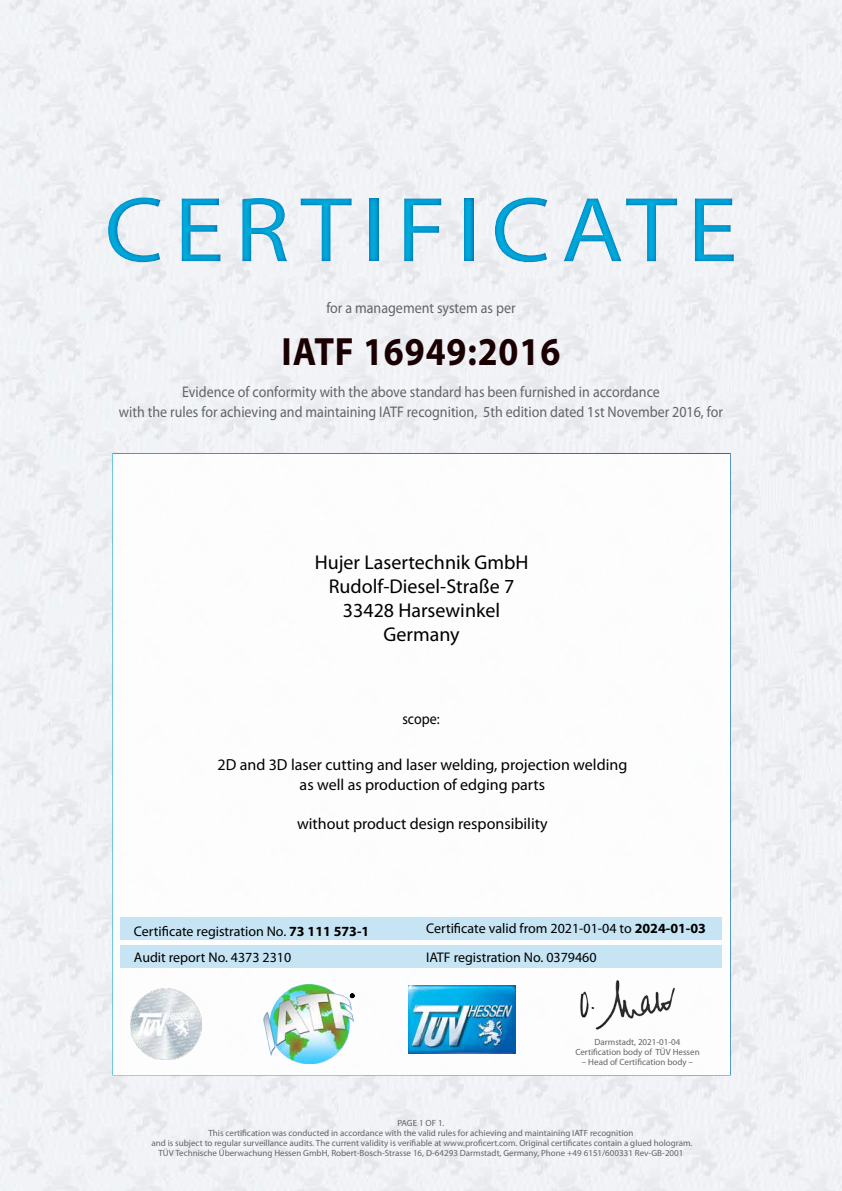
<style>
.page{position:relative;width:842px;height:1191px;background:#fff}
.page>*{position:absolute;margin:0;border:0;box-sizing:border-box;transform-origin:0 0}
.t1{font:93px "Myriad Pro";letter-spacing:.1em;color:#00addc;scale:1.1 1}
.t2{font:700 39.6px "Myriad Pro";letter-spacing:.025em;color:#1a0002;scale:.91 1}
.t3{font:20px/24px "Myriad Pro";color:#000;text-align:center}
.t4{font:16px/19.6px "Myriad Pro";color:#000;text-align:center}
.t5{font:15.4px/20px "Myriad Pro";color:#636466;text-align:center;scale:.91 1}
.t6{font:15.4px "Myriad Pro";color:#000;scale:.91 1}
.t7{font:14px/26px "Myriad Pro";color:#000}
.t8{font:9px/10px "Myriad Pro";color:#636466;text-align:center}
.s1{font-weight:700}
</style>
<div class="page">
<div style="left:112px;top:453px;width:619px;height:622px;background:#fff;border:2px solid #fff"></div>
<div style="left:120px;top:945px;width:602px;height:23px;background:#c0e2f3"></div>
<div style="left:121px;top:917px;width:601px;height:22px;background:#c0e2f3"></div>
<img style="left:580px;top:980px;width:95px;height:50px">
<img style="left:263px;top:984px;width:92px;height:79px">
<svg style="left:350px;top:993px;width:4px;height:4px"></svg>
<img style="left:409px;top:985px;width:106px;height:68px">
<div style="left:0;top:172px;width:842px;height:114px;background:#006bb6;opacity:.75"></div>
<img style="left:130px;top:988px;width:71px;height:71px">
<h1 class="t1" style="left:104px;top:173px;width:577px">CERTIFICATE</h1>
<h3 class="t5" style="left:326px;top:298px;width:209px">for a management system as per</h3>
<h2 class="t2" style="left:282px;top:326px;width:308px">IATF 16949:2016</h2>
<h3 class="t5" style="left:119px;top:381px;width:665px">Evidence of conformity with the above standard has been furnished in accordance<br>with the rules for achieving and maintaining IATF recognition, 5th edition dated 1st November 2016, for</h3>
<h3 class="t3" style="left:315px;top:550px;width:215px">Hujer Lasertechnik GmbH<br>Rudolf-Diesel-Straße 7<br>33428 Harsewinkel<br>Germany</h3>
<h3 class="t6" style="left:402px;top:709px;width:42px">scope:</h3>
<h3 class="t4" style="left:217px;top:754px;width:411px">2D and 3D laser cutting and laser welding, projection welding as well as production of edging parts</h3>
<h3 class="t4" style="left:297px;top:813px;width:252px">without product design responsibility</h3>
<h3 class="t7" style="left:134px;top:917px;width:237px">Certificate registration No. <span class="s1">73 111 573-1<br></span>Audit report No. 4373 2310</h3>
<h3 class="t7" style="left:426px;top:915px;width:281px">Certificate valid from 2021-01-04 to <span class="s1">2024-01-03</span></h3>
<h3 class="t7" style="left:426px;top:943px;width:172px">IATF registration No. 0379460</h3>
<p class="t8" style="left:575px;top:1037px;width:126px">Darmstadt, 2021-01-04<br>Certification body of TÜV Hessen</p>
<p class="t8" style="left:582px;top:1057px;width:113px">– Head of Certification body –</p>
<p class="t8" style="left:151px;top:1118px;width:543px">PAGE 1 OF 1.<br>This certification was conducted in accordance with the valid rules for achieving and maintaining IATF recognition<br>and is subject to regular surveillance audits. The current validity is verifiable at www.proficert.com. Original certificates contain a glued hologram.<br>TÜV Technische Überwachung Hessen GmbH, Robert-Bosch-Strasse 16, D-64293 Darmstadt, Germany, Phone +49 6151/600331 Rev-GB-2001</p>
</div>
